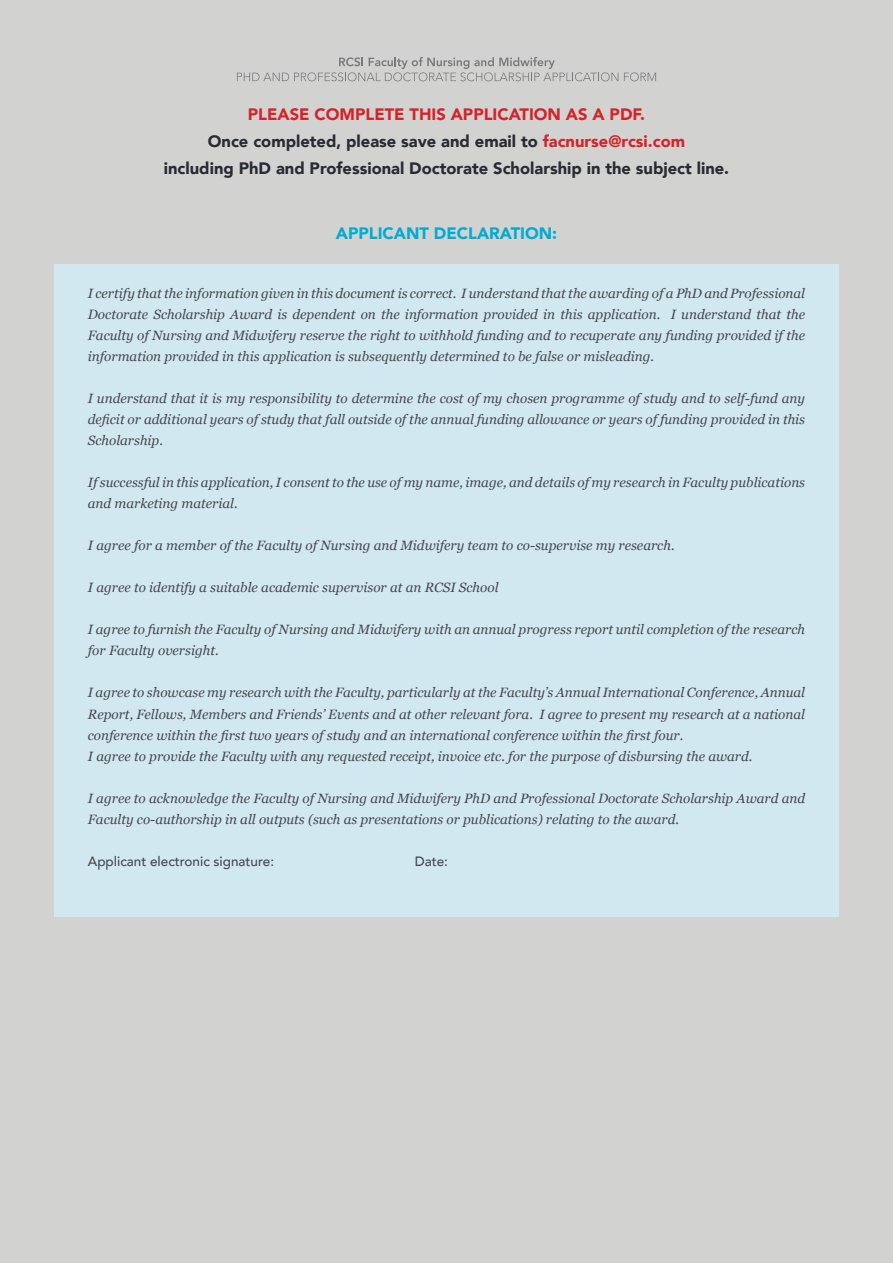
<style>
.page{position:relative;width:893px;height:1263px;background:#d2d2d0}
.page>*{position:absolute;margin:0;border:0;box-sizing:border-box;transform-origin:0 0}
.t1{font:900 16.5px/27px "Avenir";color:#292b34;text-align:center}
.t2{font:900 16.5px "Avenir";color:#00acd1}
.t3{font:italic 13.5px/21px "Georgia";color:#47474e}
.t4{font:500 13.5px "Avenir";color:#47474e}
.s1{color:#d3242a}
</style>
<div class="page">
<svg style="left:237px;top:57px;width:381px;height:24px"></svg>
<svg style="left:624px;top:72px;width:32px;height:9px"></svg>
<div style="left:54px;top:264px;width:785px;height:652px;background:#d2e8f0"></div>
<p class="t1" style="left:164px;top:100px;width:567px"><span class="s1">PLEASE COMPLETE THIS APPLICATION AS A PDF.<br></span>Once completed, please save and email to <span class="s1">facnurse@rcsi.com<br></span>including PhD and Professional Doctorate Scholarship in the subject line.</p>
<p class="t2" style="left:336px;top:219px;width:223px">APPLICANT DECLARATION:</p>
<p class="t3" style="left:88px;top:283px;width:719px;text-align:justify">I certify that the information given in this document is correct. I understand that the awarding of a PhD and Professional Doctorate Scholarship Award is dependent on the information provided in this application. I understand that the Faculty of Nursing and Midwifery reserve the right to withhold funding and to recuperate any funding provided if the information provided in this application is subsequently determined to be false or misleading.</p>
<p class="t3" style="left:88px;top:388px;width:719px;text-align:justify">I understand that it is my responsibility to determine the cost of my chosen programme of study and to self-fund any deficit or additional years of study that fall outside of the annual funding allowance or years of funding provided in this Scholarship.</p>
<p class="t3" style="left:88px;top:472px;width:719px">If successful in this application, I consent to the use of my name, image, and details of my research in Faculty publications and marketing material.</p>
<p class="t3" style="left:88px;top:535px;width:588px">I agree for a member of the Faculty of Nursing and Midwifery team to co-supervise my research.</p>
<p class="t3" style="left:88px;top:577px;width:412px">I agree to identify a suitable academic supervisor at an RCSI School</p>
<p class="t3" style="left:88px;top:619px;width:719px">I agree to furnish the Faculty of Nursing and Midwifery with an annual progress report until completion of the research for Faculty oversight.</p>
<p class="t3" style="left:88px;top:682px;width:719px">I agree to showcase my research with the Faculty, particularly at the Faculty’s Annual International Conference, Annual Report, Fellows, Members and Friends’ Events and at other relevant fora. I agree to present my research at a national conference within the first two years of study and an international conference within the first four.<br>I agree to provide the Faculty with any requested receipt, invoice etc. for the purpose of disbursing the award.</p>
<p class="t3" style="left:88px;top:787px;width:719px">I agree to acknowledge the Faculty of Nursing and Midwifery PhD and Professional Doctorate Scholarship Award and<br>Faculty co-authorship in all outputs (such as presentations or publications) relating to the award.</p>
<p class="t4" style="left:88px;top:849px;width:188px">Applicant electronic signature:</p>
<p class="t4" style="left:415px;top:849px;width:35px">Date:</p>
</div>
